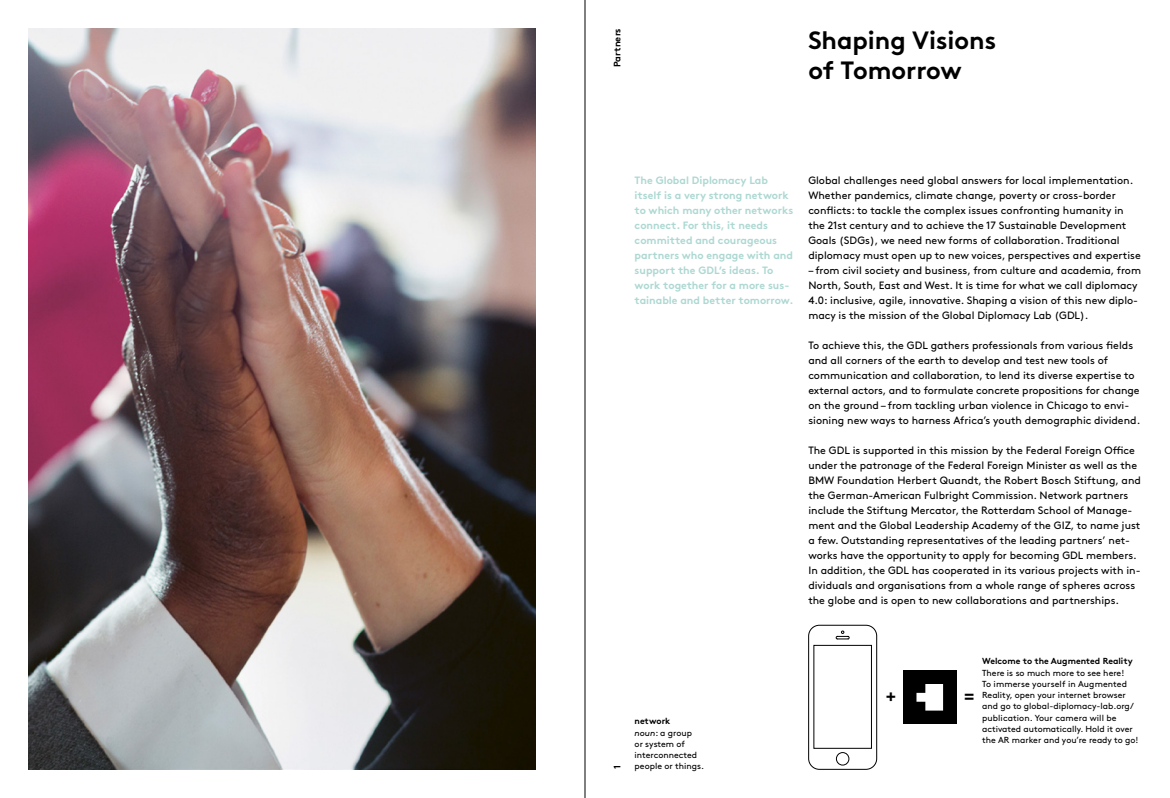
<style>
.page{position:relative;width:1170px;height:798px;background:#fff}
.page>*{position:absolute;margin:0;border:0;box-sizing:border-box;transform-origin:0 0}
.t1{font:700 25px/30px "Brown Std";color:#000}
.t2{font:700 18.75px "Brown Std";color:#000}
.t3{font:10.62px/15px "Brown Std";color:#000}
.t4{font:700 10.62px/15px "Brown Std";color:#add8d2}
.t5{font:700 9.38px "Brown Std";color:#000}
.t6{font:8.75px/11.2px "Brown Std";color:#000}
.t7{font:700 8.75px "Brown Std";color:#000}
.s1{font-weight:700}
.s2{font-style:italic}
</style>
<div class="page">
<img style="left:28px;top:28px;width:507px;height:741px">
<div style="left:808px;top:624px;width:68px;height:145px;border:1px solid #000;border-radius:11px"></div>
<svg style="left:835px;top:630px;width:14px;height:9px"></svg>
<div style="left:836px;top:752px;width:13px;height:13px;border:1px solid #000;border-radius:50%"></div>
<div style="left:903px;top:670px;width:53px;height:53px;background:#000"></div>
<svg style="left:916px;top:684px;width:27px;height:26px"></svg>
<hr style="left:584px;top:0;width:1px;height:797px;background:#000">
<p class="t5" style="left:611px;top:67px;width:40px;rotate:-90deg">Partners</p>
<h1 class="t1" style="left:808px;top:25px;width:189px">Shaping Visions of Tomorrow</h1>
<p class="t4" style="left:634px;top:172px;width:160px">The Global Diplomacy Lab itself is a very strong network to which many other networks connect. For this, it needs committed and courageous partners who engage with and support the GDL’s ideas. To work together for a more sus&shy;tainable and better tomorrow.</p>
<p class="t3" style="left:808px;top:173px;width:334px">Global challenges need global answers for local implementation.<br>Whether pandemics, climate change, poverty or cross-border conflicts: to tackle the complex issues confronting humanity in the 21st century and to achieve the 17 Sustainable Development Goals (SDGs), we need new forms of collaboration. Traditional diplomacy must open up to new voices, perspectives and expertise</p>
<p class="t3" style="left:808px;top:263px;width:334px">– from civil society and business, from culture and academia, from North, South, East and West. It is time for what we call diplomacy 4.0: inclusive, agile, innovative. Shaping a vision of this new diplo&shy;macy is the mission of the Global Diplomacy Lab (GDL).</p>
<p class="t3" style="left:808px;top:338px;width:333px">To achieve this, the GDL gathers professionals from various fields and all corners of the earth to develop and test new tools of communication and collaboration, to lend its diverse expertise to external actors, and to formulate concrete propositions for change on the ground – from tackling urban violence in Chicago to envi&shy;sioning new ways to harness Africa’s youth demographic dividend.</p>
<p class="t3" style="left:808px;top:443px;width:334px">The GDL is supported in this mission by the Federal Foreign Office under the patronage of the Federal Foreign Minister as well as the BMW Foundation Herbert Quandt, the Robert Bosch Stiftung, and the German-American Fulbright Commission. Network partners include the Stiftung Mercator, the Rotterdam School of Manage&shy;ment and the Global Leadership Academy of the GIZ, to name just a few. Outstanding representatives of the leading partners’ net&shy;works have the opportunity to apply for becoming GDL members.<br>In addition, the GDL has cooperated in its various projects with in&shy;dividuals and organisations from a whole range of spheres across the globe and is open to new collaborations and partnerships.</p>
<p class="t5" style="left:611px;top:769px;width:5px;rotate:-90deg">1</p>
<p class="t6" style="left:634px;top:715px;width:71px"><span class="s1">network<br></span><span class="s2">noun</span>: a group<br>or system of interconnected people or things.</p>
<h2 class="t2" style="left:885px;top:683px;width:12px">+</h2>
<h2 class="t2" style="left:964px;top:683px;width:12px">=</h2>
<p class="t7" style="left:981px;top:655px;width:152px">Welcome to the Augmented Reality</p>
<p class="t6" style="left:981px;top:666px;width:158px">There is so much more to see here!<br>To immerse yourself in Augmented Reality, open your internet browser and go to global-diplomacy-lab.org/ publication. Your camera will be activated automatically. Hold it over the AR marker and you’re ready to go!</p>
</div>
